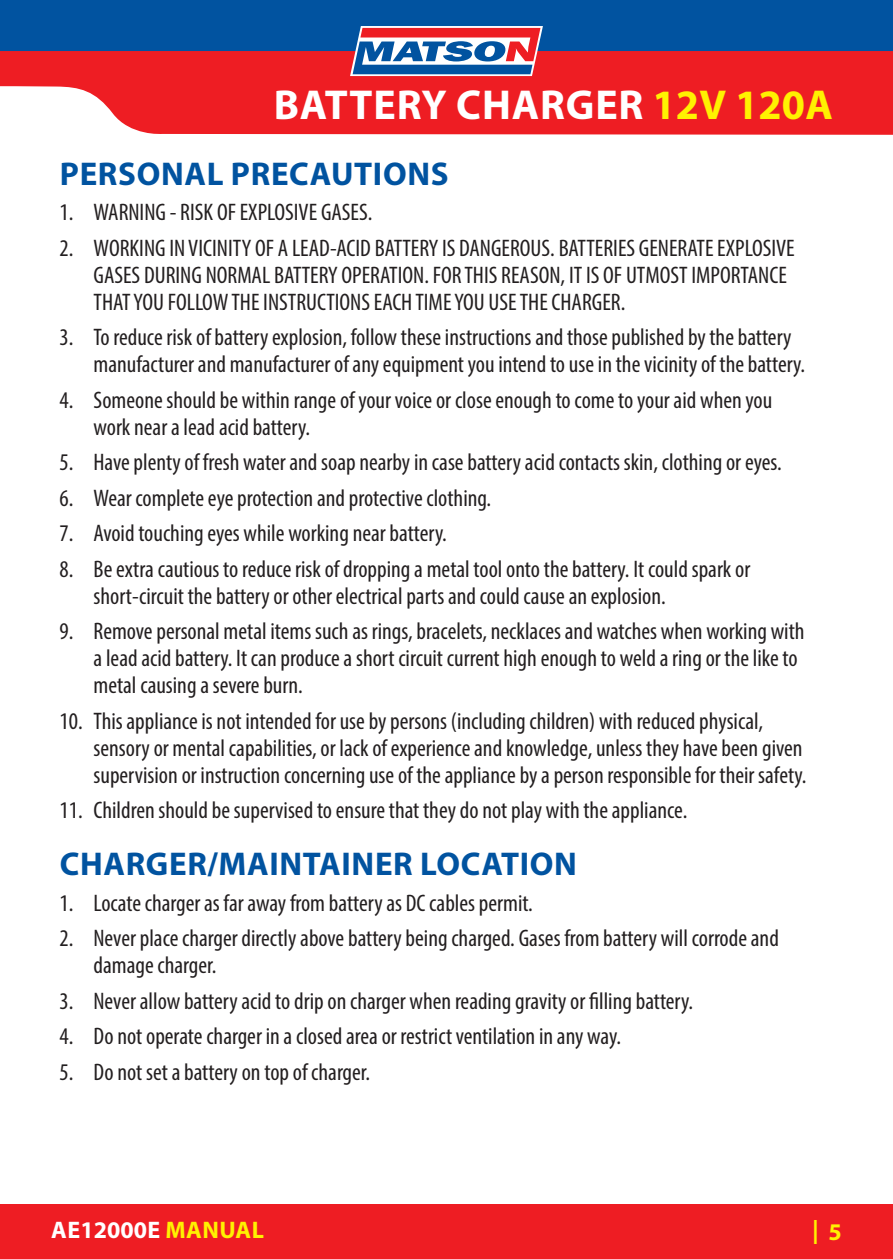
<style>
.page{position:relative;width:893px;height:1259px;background:#fff}
.page>*{position:absolute;margin:0;border:0;box-sizing:border-box;transform-origin:0 0}
.t1{font:700 42px "Myriad Pro";letter-spacing:.015em;color:#fff}
.t2{font:700 33px "Myriad Pro";letter-spacing:.02em;color:#0153a0}
.t3{font:condensed 24px/27px "Myriad Pro";color:#231f20}
.t4{font:700 24px "Myriad Pro";letter-spacing:.01em;color:#fff}
.t5{font:700 24px "Myriad Pro";color:#fff101}
.s1{color:#fff101}
</style>
<div class="page">
<div style="left:0;top:51px;width:893px;height:32px;background:#ee1d23"></div>
<div style="left:0;top:0;width:893px;height:51px;background:#0153a0"></div>
<svg style="left:350px;top:26px;width:193px;height:50px"></svg>
<svg style="left:0;top:83px;width:893px;height:52px;background:#f0393e"></svg>
<div style="left:0;top:1203px;width:893px;height:56px;background:#ee1d23"></div>
<h1 class="t1" style="left:274px;top:77px;width:561px">BATTERY CHARGER <span class="s1">12V 120A</span></h1>
<h2 class="t2" style="left:60px;top:152px;width:390px">PERSONAL PRECAUTIONS</h2>
<p class="t3" style="left:60px;top:199px;width:314px">1. WARNING - RISK OF EXPLOSIVE GASES.</p>
<p class="t3" style="left:94px;top:234px;width:703px;text-indent:-34px">2. WORKING IN VICINITY OF A LEAD-ACID BATTERY IS DANGEROUS. BATTERIES GENERATE EXPLOSIVE<br>GASES DURING NORMAL BATTERY OPERATION. FOR THIS REASON, IT IS OF UTMOST IMPORTANCE<br>THAT YOU FOLLOW THE INSTRUCTIONS EACH TIME YOU USE THE CHARGER.</p>
<p class="t3" style="left:94px;top:323px;width:713px;text-indent:-34px">3. To reduce risk of battery explosion, follow these instructions and those published by the battery manufacturer and manufacturer of any equipment you intend to use in the vicinity of the battery.</p>
<p class="t3" style="left:94px;top:386px;width:680px;text-indent:-34px">4. Someone should be within range of your voice or close enough to come to your aid when you work near a lead acid battery.</p>
<p class="t3" style="left:60px;top:448px;width:724px">5. Have plenty of fresh water and soap nearby in case battery acid contacts skin, clothing or eyes.</p>
<p class="t3" style="left:60px;top:484px;width:433px">6. Wear complete eye protection and protective clothing.</p>
<p class="t3" style="left:60px;top:519px;width:389px">7. Avoid touching eyes while working near battery.</p>
<p class="t3" style="left:94px;top:555px;width:658px;text-indent:-34px">8. Be extra cautious to reduce risk of dropping a metal tool onto the battery. It could spark or short-circuit the battery or other electrical parts and could cause an explosion.</p>
<p class="t3" style="left:94px;top:617px;width:712px;text-indent:-34px">9. Remove personal metal items such as rings, bracelets, necklaces and watches when working with a lead acid battery. It can produce a short circuit current high enough to weld a ring or the like to metal causing a severe burn.</p>
<p class="t3" style="left:94px;top:707px;width:714px;text-indent:-34px">10. This appliance is not intended for use by persons (including children) with reduced physical, sensory or mental capabilities, or lack of experience and knowledge, unless they have been given supervision or instruction concerning use of the appliance by a person responsible for their safety.</p>
<p class="t3" style="left:60px;top:796px;width:629px">11. Children should be supervised to ensure that they do not play with the appliance.</p>
<h2 class="t2" style="left:60px;top:842px;width:519px">CHARGER/MAINTAINER LOCATION</h2>
<p class="t3" style="left:60px;top:889px;width:475px">1. Locate charger as far away from battery as DC cables permit.</p>
<p class="t3" style="left:94px;top:924px;width:687px;text-indent:-34px">2. Never place charger directly above battery being charged. Gases from battery will corrode and damage charger.</p>
<p class="t3" style="left:60px;top:987px;width:635px">3. Never allow battery acid to drip on charger when reading gravity or filling battery.</p>
<p class="t3" style="left:60px;top:1022px;width:563px">4. Do not operate charger in a closed area or restrict ventilation in any way.</p>
<p class="t3" style="left:60px;top:1058px;width:312px">5. Do not set a battery on top of charger.</p>
<p class="t4" style="left:51px;top:1214px;width:214px">AE12000E <span class="s1">MANUAL</span></p>
<p class="t5" style="left:812px;top:1215px;width:31px">| 5</p>
</div>
